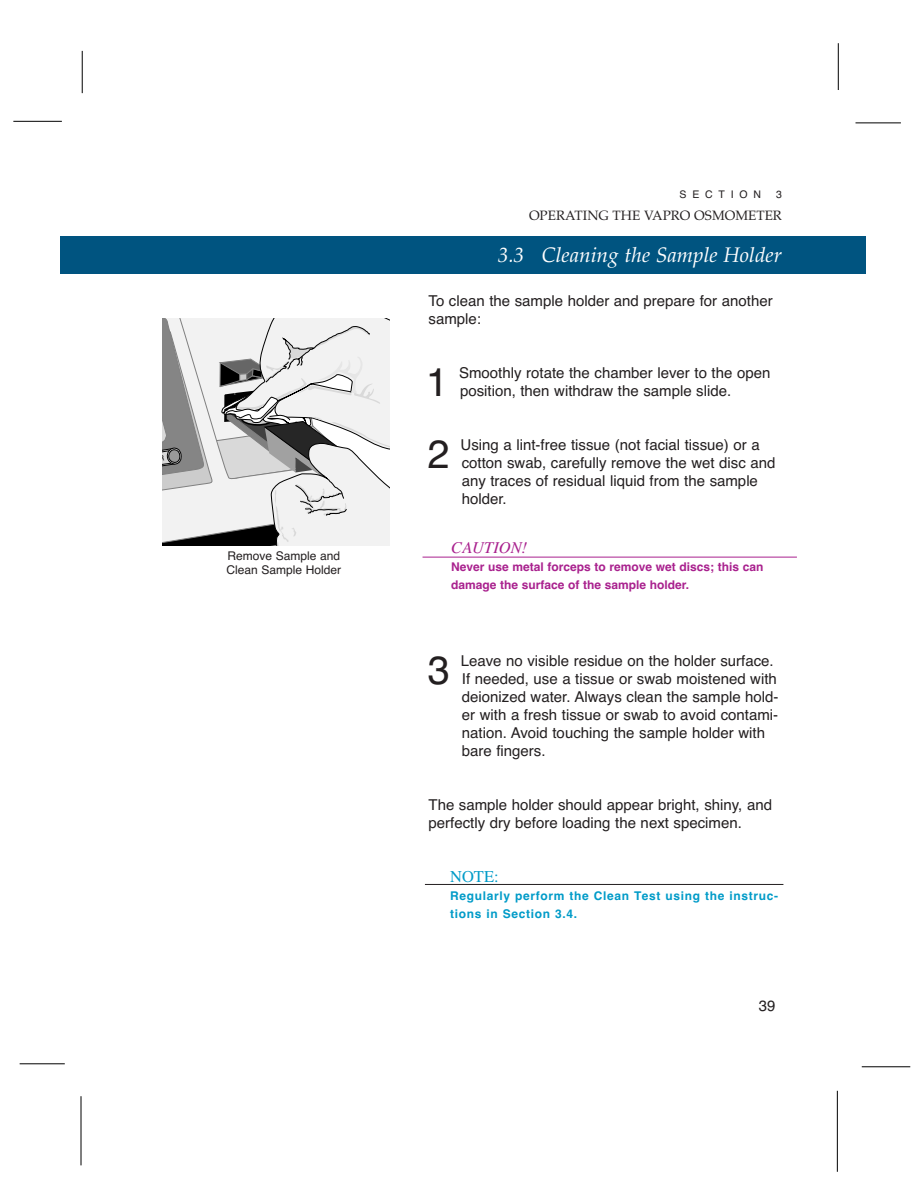
<style>
.page{position:relative;width:918px;height:1188px;background:#fff}
.page>*{position:absolute;margin:0;border:0;box-sizing:border-box;transform-origin:0 0}
.t1{font:39.75px "Helvetica";color:#231f20}
.t2{font:italic 21px "Palatino";color:#fff}
.t3{font:italic 16.5px "Times";color:#a9218e}
.t4{font:16.5px "Times";color:#009bc8}
.t5{font:15px/18px "Helvetica";color:#231f20}
.t6{font:13.5px "Palatino";color:#231f20}
.t7{font:italic 700 12px/18px "Helvetica";color:#a9218e}
.t8{font:italic 700 12px/18px "Helvetica";letter-spacing:.055em;color:#009bc8}
.t9{font:12px/14.4px "Helvetica";color:#231f20}
.t10{font:10.5px "Helvetica";letter-spacing:.555em;color:#231f20}
</style>
<div class="page">
<hr style="left:13px;top:121px;width:49px;height:1px;background:#000">
<hr style="left:82px;top:51px;width:1px;height:42px;background:#000">
<hr style="left:838px;top:43px;width:1px;height:47px;background:#000">
<hr style="left:856px;top:123px;width:45px;height:1px;background:#000">
<hr style="left:862px;top:1067px;width:48px;height:1px;background:#000">
<hr style="left:837px;top:1091px;width:1px;height:81px;background:#000">
<hr style="left:81px;top:1096px;width:1px;height:69px;background:#000">
<hr style="left:20px;top:1064px;width:45px;height:1px;background:#000">
<div style="left:61px;top:236px;width:805px;height:38px;background:#005480"></div>
<hr style="left:423px;top:557px;width:374px;height:1px;background:#a9218e">
<hr style="left:425px;top:884px;width:358px;height:1px;background:#231f20">
<svg style="left:162px;top:319px;width:227px;height:227px"></svg>
<p class="t9" style="left:227px;top:550px;width:116px">Remove Sample and<br>Clean Sample Holder</p>
<p class="t10" style="left:680px;top:190px;width:83px">SECTION</p>
<p class="t10" style="left:776px;top:190px;width:7px">3</p>
<p class="t6" style="left:529px;top:210px;width:254px">OPERATING THE VAPRO OSMOMETER</p>
<h2 class="t2" style="left:498px;top:246px;width:285px">3.3 Cleaning the Sample Holder</h2>
<p class="t5" style="left:429px;top:293px;width:346px">To clean the sample holder and prepare for another sample:</p>
<h1 class="t1" style="left:426px;top:368px;width:24px">1</h1>
<p class="t5" style="left:459px;top:365px;width:313px">Smoothly rotate the chamber lever to the open position, then withdraw the sample slide.</p>
<h1 class="t1" style="left:428px;top:440px;width:24px">2</h1>
<p class="t5" style="left:461px;top:437px;width:316px">Using a lint-free tissue (not facial tissue) or a cotton swab, carefully remove the wet disc and any traces of residual liquid from the sample holder.</p>
<p class="t3" style="left:451px;top:542px;width:78px">CAUTION!</p>
<p class="t7" style="left:451px;top:559px;width:314px">Never use metal forceps to remove wet discs; this can damage the surface of the sample holder.</p>
<h1 class="t1" style="left:428px;top:656px;width:24px">3</h1>
<p class="t5" style="left:461px;top:653px;width:319px">Leave no visible residue on the holder surface.<br>If needed, use a tissue or swab moistened with deionized water. Always clean the sample hold&shy;er with a fresh tissue or swab to avoid contami&shy;nation. Avoid touching the sample holder with bare fingers.</p>
<p class="t5" style="left:429px;top:797px;width:345px">The sample holder should appear bright, shiny, and perfectly dry before loading the next specimen.</p>
<p class="t4" style="left:450px;top:871px;width:50px">NOTE:</p>
<p class="t8" style="left:450px;top:888px;width:329px">Regularly perform the Clean Test using the instruc&shy;tions in Section 3.4.</p>
<p class="t5" style="left:759px;top:998px;width:18px">39</p>
</div>
